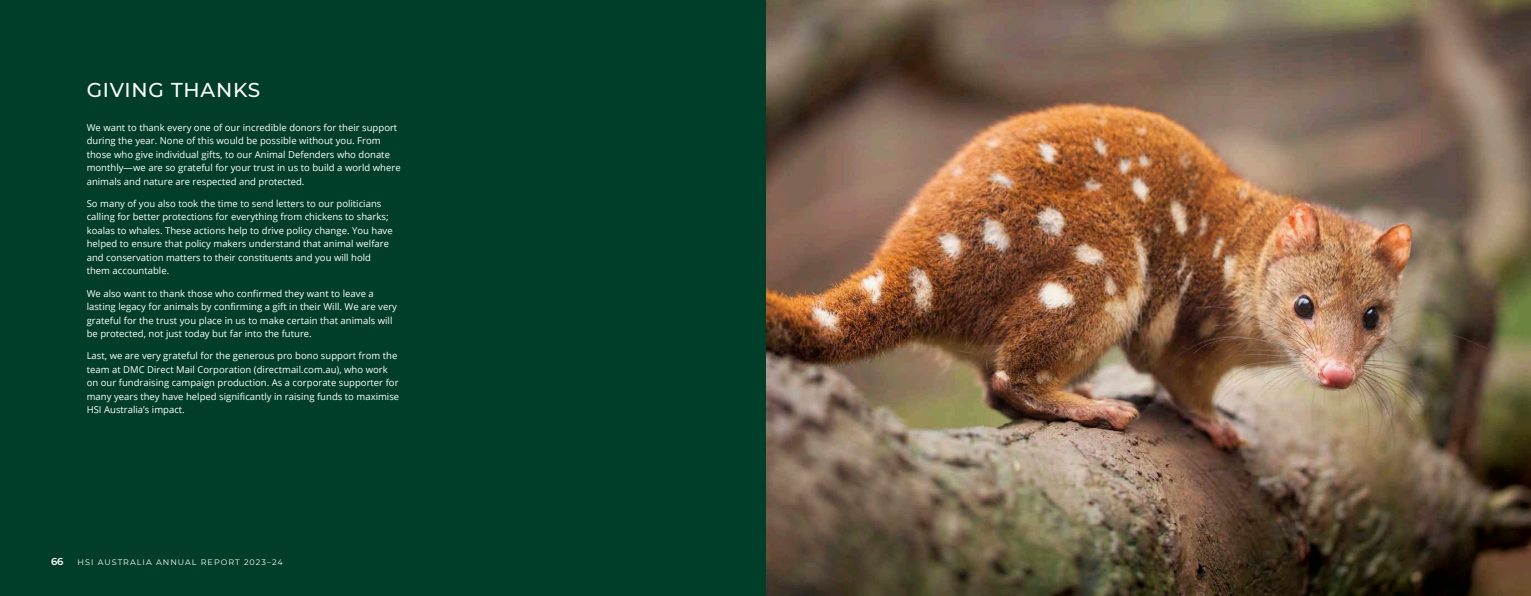
<style>
.page{position:relative;width:1531px;height:596px;background:#fff}
.page>*{position:absolute;margin:0;border:0;box-sizing:border-box;transform-origin:0 0}
.t1{font:500 20px "Montserrat";letter-spacing:.04em;color:#fff}
.t2{font:600 10px "Montserrat";color:#fff}
.t3{font:9.5px/13.5px "Open Sans";color:#fff}
.t4{font:8px "Montserrat";letter-spacing:.13em;color:#fff}
</style>
<div class="page">
<img style="left:765px;top:0;width:766px;height:595px">
<div style="left:0;top:0;width:765px;height:595px;background:#003e2a"></div>
<h1 class="t1" style="left:87px;top:76px;width:175px">GIVING THANKS</h1>
<p class="t3" style="left:87px;top:120px;width:315px">We want to thank every one of our incredible donors for their support during the year. None of this would be possible without you. From those who give individual gifts, to our Animal Defenders who donate monthly—we are so grateful for your trust in us to build a world where animals and nature are respected and protected.</p>
<p class="t3" style="left:87px;top:197px;width:307px">So many of you also took the time to send letters to our politicians calling for better protections for everything from chickens to sharks; koalas to whales. These actions help to drive policy change. You have helped to ensure that policy makers understand that animal welfare and conservation matters to their constituents and you will hold them accountable.</p>
<p class="t3" style="left:87px;top:286px;width:312px">We also want to thank those who confirmed they want to leave a lasting legacy for animals by confirming a gift in their Will. We are very grateful for the trust you place in us to make certain that animals will be protected, not just today but far into the future.</p>
<p class="t3" style="left:87px;top:348px;width:314px">Last, we are very grateful for the generous pro bono support from the team at DMC Direct Mail Corporation (directmail.com.au), who work on our fundraising campaign production. As a corporate supporter for many years they have helped significantly in raising funds to maximise HSI Australia’s impact.</p>
<p class="t2" style="left:51px;top:556px;width:14px">66</p>
<p class="t4" style="left:78px;top:556px;width:207px">HSI AUSTRALIA ANNUAL REPORT 2023–24</p>
</div>
